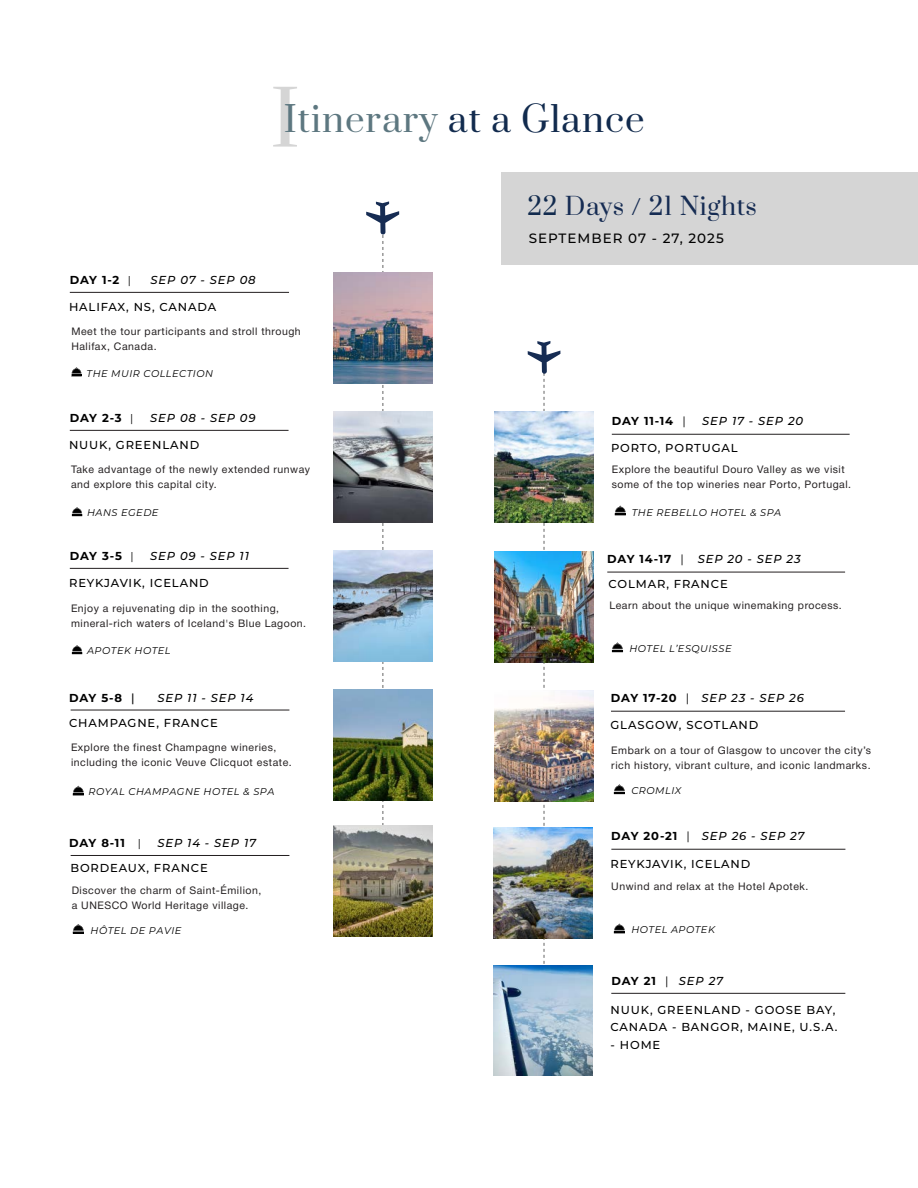
<style>
.page{position:relative;width:918px;height:1188px;background:#fff}
.page>*{position:absolute;margin:0;border:0;box-sizing:border-box;transform-origin:0 0}
.t1{font:34.8px "Prata";letter-spacing:.03em;color:#5d7780}
.t2{font:24px "Prata";letter-spacing:.03em;color:#162c53}
.t3{font:500 13.5px "Montserrat";letter-spacing:.075em;color:#010101}
.t4{font:500 11.55px/17.5px "Montserrat";letter-spacing:.075em;color:#000}
.t5{font:italic 500 11.55px "Montserrat";letter-spacing:.075em;color:#000}
.t6{font:700 11.55px "Montserrat";letter-spacing:.065em;color:#000}
.t7{font:10.5px/15px "Helvetica Neue";letter-spacing:.05em;color:#231f20}
.t8{font:italic 9.75px "Montserrat";letter-spacing:.05em;color:#000}
.s1{font-size:74.7px;color:#d5d5d5}
.s2{color:#122b4e}
.s3{font-weight:400;font-size:10.8px;color:#010101}
.s4{font-weight:400;color:#010101}
.s5{font-weight:700;font-style:normal}
.s6{font-weight:400;font-style:normal;color:#010101}
.s7{font-weight:500;color:#010101}
.s8{font-weight:500;font-style:italic}
</style>
<div class="page">
<div style="left:501px;top:172px;width:417px;height:93px;background:#d5d5d5"></div>
<svg style="left:366px;top:201px;width:33px;height:625px"></svg>
<img style="left:333px;top:551px;width:99px;height:111px">
<hr style="left:70px;top:568px;width:219px;height:1px;background:#231f20">
<svg style="left:72px;top:645px;width:10px;height:9px"></svg>
<svg style="left:71px;top:367px;width:11px;height:9px"></svg>
<hr style="left:70px;top:292px;width:219px;height:1px;background:#231f20">
<img style="left:333px;top:273px;width:99px;height:111px">
<hr style="left:70px;top:430px;width:219px;height:1px;background:#231f20">
<svg style="left:72px;top:507px;width:10px;height:9px"></svg>
<hr style="left:71px;top:710px;width:218px;height:1px;background:#231f20">
<img style="left:333px;top:690px;width:99px;height:110px">
<hr style="left:71px;top:855px;width:218px;height:1px;background:#231f20">
<svg style="left:73px;top:924px;width:11px;height:10px"></svg>
<svg style="left:615px;top:506px;width:11px;height:9px"></svg>
<svg style="left:73px;top:786px;width:11px;height:9px"></svg>
<img style="left:333px;top:826px;width:99px;height:110px">
<hr style="left:612px;top:434px;width:238px;height:1px;background:#231f20">
<svg style="left:528px;top:341px;width:32px;height:623px"></svg>
<img style="left:495px;top:412px;width:99px;height:111px">
<hr style="left:607px;top:572px;width:238px;height:1px;background:#231f20">
<hr style="left:611px;top:849px;width:234px;height:1px;background:#231f20">
<img style="left:495px;top:690px;width:99px;height:111px">
<img style="left:494px;top:828px;width:99px;height:110px">
<hr style="left:611px;top:993px;width:234px;height:1px;background:#231f20">
<img style="left:494px;top:965px;width:99px;height:111px">
<img style="left:495px;top:551px;width:99px;height:111px">
<hr style="left:611px;top:711px;width:234px;height:1px;background:#231f20">
<svg style="left:614px;top:785px;width:11px;height:9px"></svg>
<svg style="left:614px;top:924px;width:11px;height:9px"></svg>
<svg style="left:612px;top:643px;width:11px;height:9px"></svg>
<img style="left:333px;top:412px;width:99px;height:110px">
<h1 class="t1" style="left:270px;top:90px;width:376px"><span class="s1">I</span>Itinerary <span class="s2">at a Glance</span></h1>
<h2 class="t2" style="left:528px;top:187px;width:231px"><span class="s2">22</span> Days / 21 Nights</h2>
<p class="t3" style="left:529px;top:228px;width:196px">SEPTEMBER 07 - 27, 2025</p>
<p class="t6" style="left:70px;top:272px;width:63px">DAY 1-2 <span class="s3">|</span></p>
<p class="t5" style="left:151px;top:272px;width:107px">SEP 07 - SEP 08</p>
<p class="t4" style="left:69px;top:297px;width:149px">HALIFAX, NS, CANADA</p>
<p class="t7" style="left:71px;top:324px;width:231px">Meet the tour participants and stroll through<br>Halifax, Canada.</p>
<p class="t8" style="left:87px;top:366px;width:128px">THE MUIR COLLECTION</p>
<p class="t6" style="left:70px;top:410px;width:65px">DAY 2-3 <span class="s3">|</span></p>
<p class="t5" style="left:150px;top:410px;width:107px">SEP 08 - SEP 09</p>
<p class="t6" style="left:612px;top:413px;width:76px">DAY 11-14 <span class="s4">|</span></p>
<p class="t5" style="left:702px;top:413px;width:102px">SEP 17 - SEP 20</p>
<p class="t4" style="left:69px;top:435px;width:132px">NUUK, GREENLAND</p>
<p class="t4" style="left:611px;top:439px;width:128px">PORTO, PORTUGAL</p>
<p class="t7" style="left:71px;top:462px;width:241px">Take advantage of the newly extended runway and explore this capital city.</p>
<p class="t7" style="left:612px;top:462px;width:241px">Explore the beautiful Douro Valley as we visit some of the top wineries near Porto, Portugal.</p>
<p class="t8" style="left:87px;top:506px;width:73px">HANS EGEDE</p>
<p class="t8" style="left:632px;top:506px;width:151px">THE REBELLO HOTEL &amp; SPA</p>
<p class="t6" style="left:70px;top:548px;width:65px">DAY 3-5 <span class="s3">|</span></p>
<p class="t5" style="left:150px;top:548px;width:100px">SEP 09 - SEP 11</p>
<p class="t5" style="left:607px;top:551px;width:195px"><span class="s5">DAY 14-17</span> <span class="s6">|</span> SEP 20 - SEP 23</p>
<p class="t4" style="left:69px;top:573px;width:141px">REYKJAVIK, ICELAND</p>
<p class="t4" style="left:609px;top:575px;width:121px">COLMAR, FRANCE</p>
<p class="t7" style="left:71px;top:602px;width:237px">Enjoy a rejuvenating dip in the soothing, mineral-rich waters of Iceland's Blue Lagoon.</p>
<p class="t7" style="left:609px;top:598px;width:234px">Learn about the unique winemaking process.</p>
<p class="t8" style="left:87px;top:644px;width:85px">APOTEK HOTEL</p>
<p class="t8" style="left:629px;top:642px;width:104px">HOTEL L’ESQUISSE</p>
<p class="t6" style="left:69px;top:689px;width:67px">DAY 5-8 <span class="s7">|</span></p>
<p class="t5" style="left:157px;top:690px;width:97px">SEP 11 - SEP 14</p>
<p class="t4" style="left:69px;top:714px;width:150px">CHAMPAGNE, FRANCE</p>
<p class="t5" style="left:611px;top:690px;width:194px"><span class="s5">DAY 17-20</span> <span class="s6">|</span> SEP 23 - SEP 26</p>
<p class="t4" style="left:611px;top:715px;width:149px">GLASGOW, SCOTLAND</p>
<p class="t7" style="left:71px;top:741px;width:222px">Explore the finest Champagne wineries, including the iconic Veuve Clicquot estate.</p>
<p class="t7" style="left:611px;top:743px;width:261px">Embark on a tour of Glasgow to uncover the city’s rich history, vibrant culture, and iconic landmarks.</p>
<p class="t8" style="left:89px;top:785px;width:187px">ROYAL CHAMPAGNE HOTEL &amp; SPA</p>
<p class="t8" style="left:631px;top:784px;width:51px">CROMLIX</p>
<p class="t6" style="left:69px;top:835px;width:73px">DAY 8-11 <span class="s3">|</span></p>
<p class="t5" style="left:157px;top:835px;width:100px">SEP 14 - SEP 17</p>
<p class="t4" style="left:70px;top:859px;width:139px">BORDEAUX, FRANCE</p>
<p class="t5" style="left:611px;top:828px;width:195px"><span class="s5">DAY 20-21</span> <span class="s6">|</span> SEP 26 - SEP 27</p>
<p class="t4" style="left:611px;top:855px;width:141px">REYKJAVIK, ICELAND</p>
<p class="t7" style="left:72px;top:883px;width:191px">Discover the charm of Saint-Émilion, a UNESCO World Heritage village.</p>
<p class="t7" style="left:611px;top:879px;width:199px">Unwind and relax at the Hotel Apotek.</p>
<p class="t8" style="left:91px;top:924px;width:92px">HÔTEL DE PAVIE</p>
<p class="t8" style="left:631px;top:923px;width:85px">HOTEL APOTEK</p>
<p class="t6" style="left:611px;top:972px;width:113px">DAY 21 <span class="s4">|</span> <span class="s8">SEP 27</span></p>
<p class="t4" style="left:611px;top:1000px;width:228px">NUUK, GREENLAND - GOOSE BAY,<br>CANADA - BANGOR, MAINE, U.S.A.</p>
<p class="t4" style="left:611px;top:1035px;width:51px">- HOME</p>
</div>
